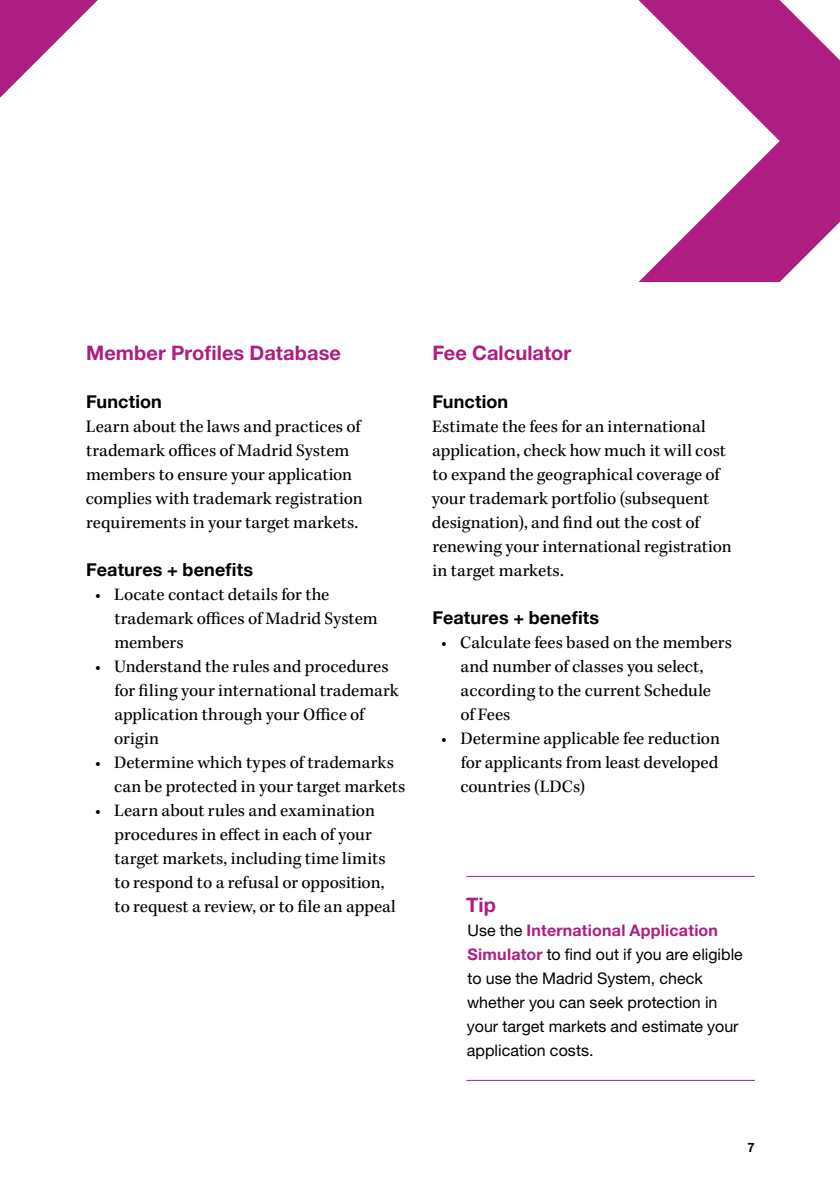
<style>
.page{position:relative;width:840px;height:1191px;background:#fff}
.page>*{position:absolute;margin:0;border:0;box-sizing:border-box;transform-origin:0 0}
.Titre_paragraph{font:700 20px "Helvetica Neue LT Std";letter-spacing:.005em;color:#ae1d82}
.Courant{font:18px/24px "Kepler Std";color:#000}
.Sous_titre_paragraph{font:700 18px "Helvetica Neue";letter-spacing:.01em;color:#000}
.Tip_or_note{font:16px/24px "Helvetica Neue LT Std";letter-spacing:.005em;color:#000}
.pagination{font:700 13px "Helvetica Neue LT Std";color:#000}
.s1{font-weight:700;color:#ae1d82}
</style>
<div class="page">
<svg style="left:638px;top:0;width:201px;height:282px;fill:#ae1d82"></svg>
<svg style="left:0;top:0;width:98px;height:98px"></svg>
<hr style="left:466px;top:876px;width:288px;height:1px;background:#ae1d82">
<hr style="left:466px;top:1079px;width:288px;height:1px;background:#ae1d82">
<p class="Titre_paragraph" style="left:86px;top:341px;width:256px">Member Profiles Database</p>
<p class="Sous_titre_paragraph" style="left:86px;top:387px;width:77px">Function</p>
<p class="Courant" style="left:86px;top:415px;width:278px">Learn about the laws and practices of trademark offices of Madrid System members to ensure your application complies with trademark registration requirements in your target markets.</p>
<p class="Sous_titre_paragraph" style="left:86px;top:555px;width:168px">Features + benefits</p>
<p class="Courant" style="left:114px;top:583px;width:264px;text-indent:-19px">• Locate contact details for the trademark offices of Madrid System members</p>
<p class="Courant" style="left:114px;top:655px;width:286px;text-indent:-19px">• Understand the rules and procedures for filing your international trademark application through your Office of origin</p>
<p class="Courant" style="left:114px;top:751px;width:293px;text-indent:-19px">• Determine which types of trademarks can be protected in your target markets</p>
<p class="Courant" style="left:114px;top:799px;width:283px;text-indent:-19px">• Learn about rules and examination procedures in effect in each of your target markets, including time limits to respond to a refusal or opposition, to request a review, or to file an appeal</p>
<p class="Titre_paragraph" style="left:432px;top:341px;width:140px">Fee Calculator</p>
<p class="Sous_titre_paragraph" style="left:432px;top:387px;width:77px">Function</p>
<p class="Courant" style="left:431px;top:415px;width:301px">Estimate the fees for an international application, check how much it will cost to expand the geographical coverage of your trademark portfolio (subsequent designation), and find out the cost of renewing your international registration in target markets.</p>
<p class="Sous_titre_paragraph" style="left:432px;top:603px;width:168px">Features + benefits</p>
<p class="Courant" style="left:460px;top:631px;width:273px;text-indent:-19px">• Calculate fees based on the members and number of classes you select, according to the current Schedule<br>of Fees</p>
<p class="Courant" style="left:460px;top:727px;width:261px;text-align:justify;text-indent:-19px">• Determine applicable fee reduction for applicants from least developed countries (LDCs)</p>
<p class="Titre_paragraph" style="left:466px;top:893px;width:31px">Tip</p>
<p class="Tip_or_note" style="left:466px;top:918px;width:277px">Use the <span class="s1">International Application Simulator</span> to find out if you are eligible to use the Madrid System, check whether you can seek protection in your target markets and estimate your application costs.</p>
<p class="pagination" style="left:747px;top:1139px;width:9px">7</p>
</div>
